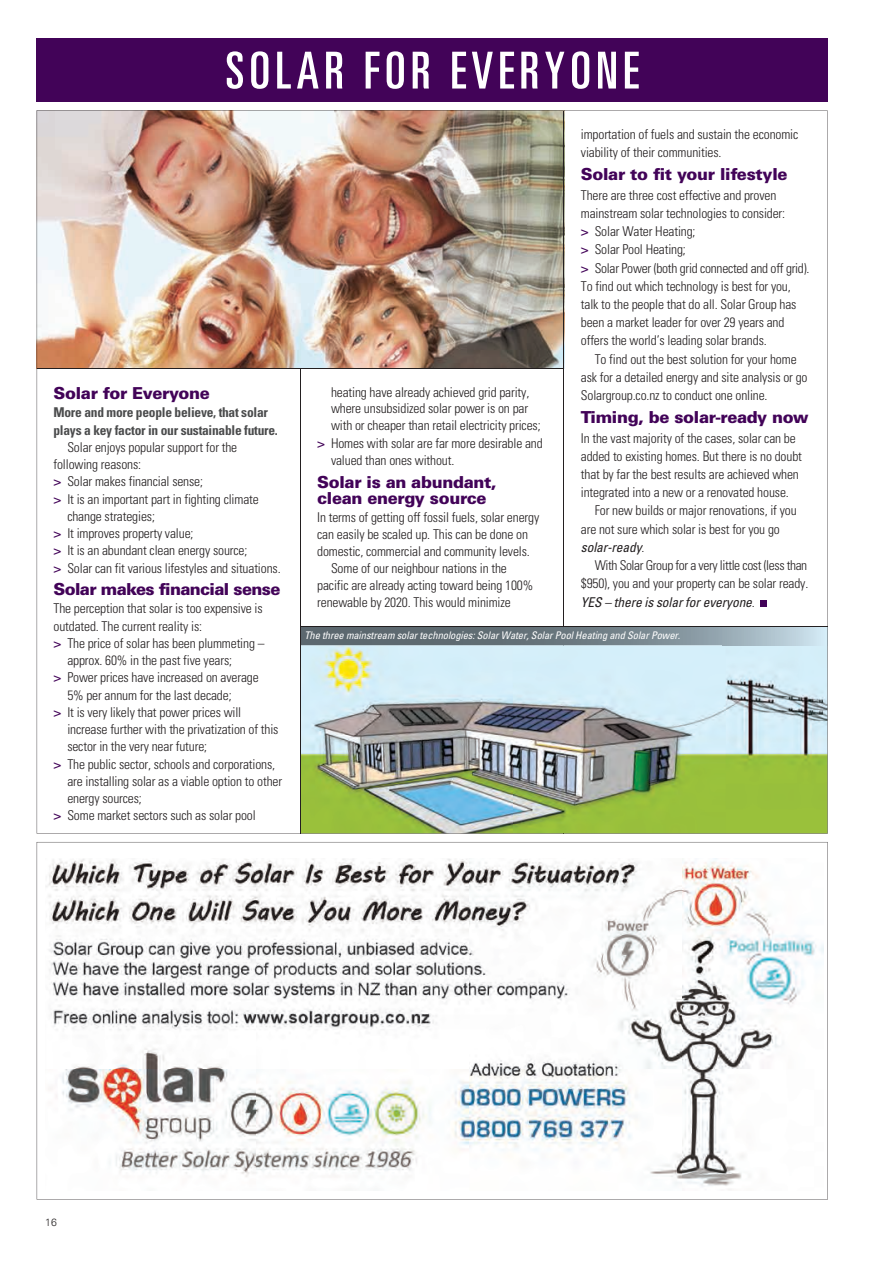
<style>
.page{position:relative;width:890px;height:1262px;background:#fff}
.page>*{position:absolute;margin:0;border:0;box-sizing:border-box;transform-origin:0 0}
.t1{font:ultra-condensed 51px "Univers";letter-spacing:.1em;color:#fff}
.t2{font:900 16.5px/16.8px "Univers";letter-spacing:-.02em;color:#420358}
.t3{font:900 16.5px "Univers";letter-spacing:-.04em;color:#420358}
.t4{font:300 condensed 13.5px/18.1px "Univers";letter-spacing:-.01em;color:#231f20}
.t5{font:700 condensed 13.5px/17.2px "Univers";letter-spacing:-.02em;color:#4b4c4d}
.t6{font:300 condensed 13.5px "Univers";letter-spacing:-.03em;color:#231f20}
.t7{font:italic condensed 13.5px "Univers";letter-spacing:-.01em;color:#231f20}
.t8{font:italic condensed 10.5px "Univers";letter-spacing:-.01em;color:#fff}
.t9{font:300 10.5px "Univers";color:#231f20}
.s1{font-weight:400;font-stretch:normal;color:#420358}
.s2{font-weight:300;font-style:normal}
</style>
<div class="page">
<img style="left:37px;top:111px;width:791px;height:722px">
<div style="left:37px;top:38px;width:791px;height:64px;background:#420358"></div>
<svg style="left:37px;top:842px;width:791px;height:357px"></svg>
<div style="left:760px;top:599px;width:7px;height:7px;background:#420358"></div>
<h1 class="t1" style="left:225px;top:41px;width:415px">SOLAR FOR EVERYONE</h1>
<p class="t2" style="left:54px;top:384px;width:158px">Solar for Everyone</p>
<p class="t5" style="left:54px;top:404px;width:226px">More and more people believe, that solar plays a key factor in our sustainable future.</p>
<p class="t4" style="left:67px;top:438px;width:171px">Solar enjoys popular support for the</p>
<p class="t4" style="left:54px;top:455px;width:89px">following reasons:</p>
<p class="t4" style="left:54px;top:472px;width:151px"><span class="s1">&gt;</span> Solar makes financial sense;</p>
<p class="t4" style="left:54px;top:490px;width:207px"><span class="s1">&gt;</span> It is an important part in fighting climate</p>
<p class="t4" style="left:67px;top:507px;width:89px">change strategies;</p>
<p class="t4" style="left:54px;top:524px;width:142px"><span class="s1">&gt;</span> It improves property value;</p>
<p class="t4" style="left:54px;top:541px;width:195px"><span class="s1">&gt;</span> It is an abundant clean energy source;</p>
<p class="t4" style="left:54px;top:559px;width:229px"><span class="s1">&gt;</span> Solar can fit various lifestyles and situations.</p>
<p class="t3" style="left:54px;top:579px;width:228px">Solar makes financial sense</p>
<p class="t4" style="left:54px;top:599px;width:211px">The perception that solar is too expensive is</p>
<p class="t4" style="left:54px;top:617px;width:150px">outdated. The current reality is:</p>
<p class="t4" style="left:54px;top:634px;width:212px"><span class="s1">&gt;</span> The price of solar has been plummeting –</p>
<p class="t4" style="left:67px;top:651px;width:166px">approx. 60% in the past five years;</p>
<p class="t4" style="left:54px;top:668px;width:207px"><span class="s1">&gt;</span> Power prices have increased on average</p>
<p class="t4" style="left:67px;top:686px;width:166px">5% per annum for the last decade;</p>
<p class="t4" style="left:54px;top:703px;width:189px"><span class="s1">&gt;</span> It is very likely that power prices will</p>
<p class="t4" style="left:67px;top:720px;width:213px">increase further with the privatization of this</p>
<p class="t4" style="left:67px;top:737px;width:141px">sector in the very near future;</p>
<p class="t4" style="left:54px;top:755px;width:223px"><span class="s1">&gt;</span> The public sector, schools and corporations,</p>
<p class="t4" style="left:67px;top:772px;width:216px">are installing solar as a viable option to other</p>
<p class="t4" style="left:67px;top:789px;width:76px">energy sources;</p>
<p class="t4" style="left:54px;top:806px;width:204px"><span class="s1">&gt;</span> Some market sectors such as solar pool</p>
<p class="t4" style="left:331px;top:383px;width:200px">heating have already achieved grid parity,</p>
<p class="t4" style="left:331px;top:399px;width:199px">where unsubsidized solar power is on par</p>
<p class="t4" style="left:331px;top:416px;width:211px">with or cheaper than retail electricity prices;</p>
<p class="t4" style="left:317px;top:434px;width:227px"><span class="s1">&gt;</span> Homes with solar are far more desirable and</p>
<p class="t4" style="left:331px;top:451px;width:125px">valued than ones without.</p>
<p class="t2" style="left:317px;top:473px;width:181px">Solar is an abundant, clean energy source</p>
<p class="t4" style="left:317px;top:508px;width:224px">In terms of getting off fossil fuels, solar energy</p>
<p class="t4" style="left:317px;top:525px;width:212px">can easily be scaled up. This can be done on</p>
<p class="t4" style="left:317px;top:542px;width:214px">domestic, commercial and community levels.</p>
<p class="t4" style="left:331px;top:559px;width:177px">Some of our neighbour nations in the</p>
<p class="t4" style="left:317px;top:576px;width:218px">pacific are already acting toward being 100%</p>
<p class="t4" style="left:317px;top:592px;width:195px">renewable by 2020. This would minimize</p>
<p class="t4" style="left:581px;top:125px;width:219px">importation of fuels and sustain the economic viability of their communities.</p>
<p class="t2" style="left:581px;top:166px;width:208px">Solar to fit your lifestyle</p>
<p class="t4" style="left:581px;top:186px;width:230px">There are three cost effective and proven mainstream solar technologies to consider:<br><span class="s1">&gt;</span> Solar Water Heating;<br><span class="s1">&gt;</span> Solar Pool Heating;<br><span class="s1">&gt;</span> Solar Power (both grid connected and off grid).<br>To find out which technology is best for you, talk to the people that do all. Solar Group has been a market leader for over 29 years and offers the world’s leading solar brands.</p>
<p class="t4" style="left:581px;top:350px;width:228px;text-indent:14px">To find out the best solution for your home ask for a detailed energy and site analysis or go<br>Solargroup.co.nz to conduct one online.</p>
<p class="t2" style="left:581px;top:409px;width:229px">Timing, be solar-ready now</p>
<p class="t4" style="left:581px;top:429px;width:216px">In the vast majority of the cases, solar can be</p>
<p class="t4" style="left:581px;top:447px;width:223px">added to existing homes. But there is no doubt</p>
<p class="t4" style="left:581px;top:465px;width:220px">that by far the best results are achieved when</p>
<p class="t4" style="left:581px;top:483px;width:209px">integrated into a new or a renovated house.</p>
<p class="t4" style="left:595px;top:501px;width:203px">For new builds or major renovations, if you</p>
<p class="t4" style="left:581px;top:520px;width:200px">are not sure which solar is best for you go</p>
<p class="t7" style="left:581px;top:538px;width:65px">solar-ready<span class="s2">.</span></p>
<p class="t6" style="left:595px;top:557px;width:214px">With Solar Group for a very little cost (less than</p>
<p class="t4" style="left:581px;top:574px;width:229px">$950), you and your property can be solar ready.</p>
<p class="t7" style="left:581px;top:593px;width:175px">YES – there is solar for everyone<span class="s2">.</span></p>
<p class="t8" style="left:304px;top:628px;width:377px">The three mainstream solar technologies: Solar Water, Solar Pool Heating and Solar Power.</p>
<p class="t9" style="left:45px;top:1215px;width:13px">16</p>
</div>
